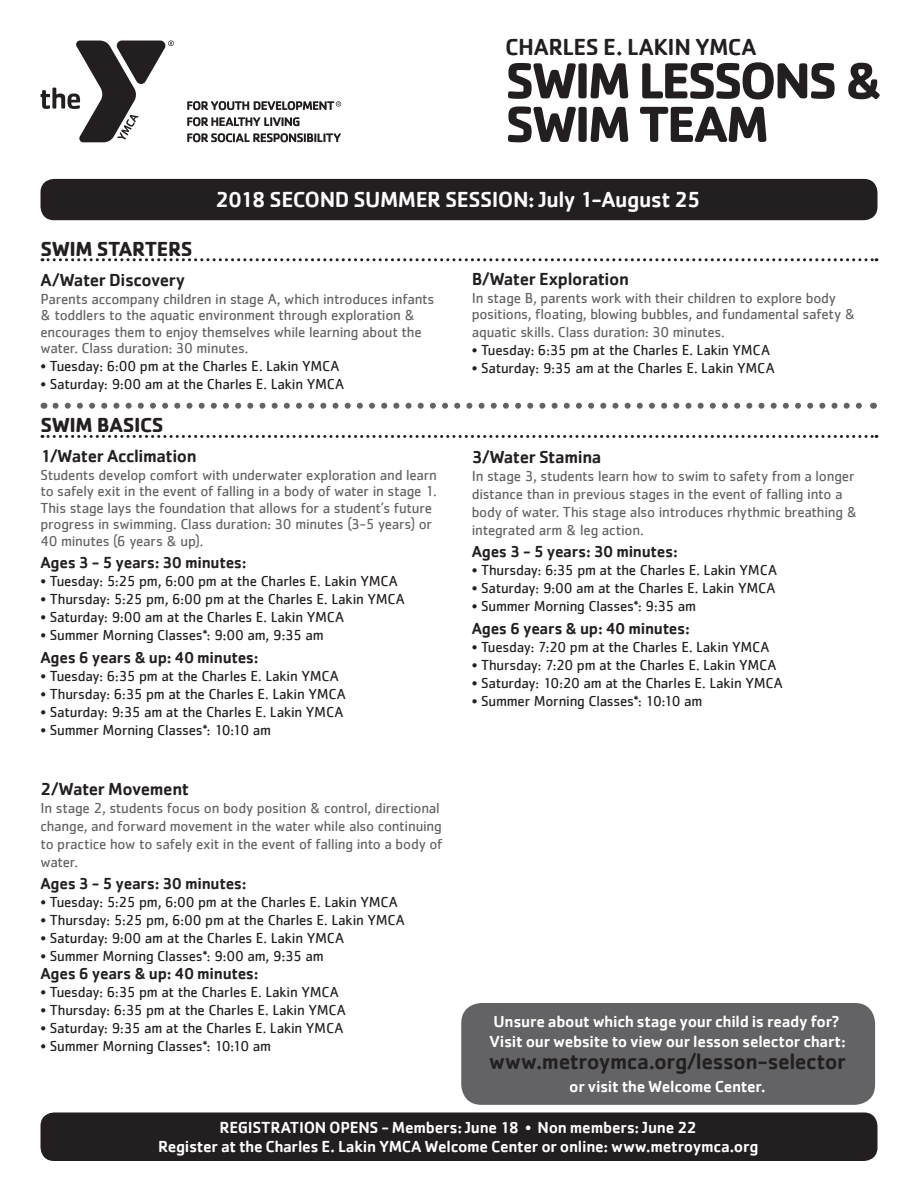
<style>
.page{position:relative;width:918px;height:1188px;background:#fff}
.page>*{position:absolute;margin:0;border:0;box-sizing:border-box;transform-origin:0 0}
.t1{font:700 52.5px/43.5px "Cachet";letter-spacing:-.055em;color:#231f20}
.t2{font:500 24px "Cachet";letter-spacing:-.015em;color:#231f20}
.t3{font:500 22.5px "Cachet";letter-spacing:-.02em;color:#fff}
.t4{font:500 22.5px "Cachet";letter-spacing:-.025em;color:#231f20}
.t5{font:700 21px "Cachet";letter-spacing:-.02em;color:#231f20}
.t6{font:500 18px "Cachet";letter-spacing:-.025em;color:#231f20}
.t7{font:500 16.5px/19.8px "Cachet";letter-spacing:-.015em;color:#fff;text-align:center}
.t8{font:500 16.5px "Cachet";letter-spacing:-.02em;color:#231f20}
.t9{font:15px "Cachet";letter-spacing:-.015em;color:#231f20}
.t10{font:15px/16.5px "Cachet";letter-spacing:-.015em;color:#636366}
.s1{font-weight:400}
</style>
<div class="page">
<svg style="left:41px;top:40px;width:133px;height:102px"></svg>
<svg style="left:187px;top:117px;width:113px;height:9px"></svg>
<svg style="left:187px;top:133px;width:154px;height:9px"></svg>
<svg style="left:187px;top:101px;width:154px;height:9px"></svg>
<div style="left:40px;top:1112px;width:838px;height:49px;background:#231f20;border-radius:14px"></div>
<div style="left:40px;top:179px;width:838px;height:41px;background:#231f20;border-radius:14px"></div>
<svg style="left:42px;top:258px;width:835px;height:3px"></svg>
<div style="left:461px;top:1003px;width:414px;height:102px;background:#636366;border-radius:20px"></div>
<svg style="left:56px;top:403px;width:806px;height:6px"></svg>
<svg style="left:42px;top:435px;width:835px;height:3px"></svg>
<h2 class="t2" style="left:505px;top:32px;width:253px">CHARLES E. LAKIN YMCA</h2>
<h1 class="t1" style="left:505px;top:57px;width:378px">SWIM LESSONS &amp;<br>SWIM TEAM</h1>
<h3 class="t3" style="left:216px;top:186px;width:487px">2018 SECOND SUMMER SESSION: July 1-August 25</h3>
<h3 class="t5" style="left:40px;top:235px;width:154px">SWIM STARTERS</h3>
<p class="t6" style="left:40px;top:268px;width:146px">A/Water Discovery</p>
<p class="t10" style="left:40px;top:290px;width:395px">Parents accompany children in stage A, which introduces infants &amp; toddlers to the aquatic environment through exploration &amp; encourages them to enjoy themselves while learning about the water. Class duration: 30 minutes.</p>
<p class="t9" style="left:40px;top:357px;width:301px">• Tuesday: 6:00 pm at the Charles E. Lakin YMCA</p>
<p class="t9" style="left:40px;top:375px;width:305px">• Saturday: 9:00 am at the Charles E. Lakin YMCA</p>
<h3 class="t5" style="left:40px;top:411px;width:125px">SWIM BASICS</h3>
<p class="t6" style="left:40px;top:445px;width:158px">1/Water Acclimation</p>
<p class="t10" style="left:40px;top:466px;width:398px">Students develop comfort with underwater exploration and learn to safely exit in the event of falling in a body of water in stage 1.<br>This stage lays the foundation that allows for a student’s future progress in swimming. Class duration: 30 minutes (3-5 years) or 40 minutes (6 years &amp; up).</p>
<p class="t8" style="left:40px;top:553px;width:208px">Ages 3 - 5 years: 30 minutes:</p>
<p class="t9" style="left:40px;top:572px;width:359px">• Tuesday: 5:25 pm, 6:00 pm at the Charles E. Lakin YMCA</p>
<p class="t9" style="left:40px;top:590px;width:366px">• Thursday: 5:25 pm, 6:00 pm at the Charles E. Lakin YMCA</p>
<p class="t9" style="left:40px;top:608px;width:305px">• Saturday: 9:00 am at the Charles E. Lakin YMCA</p>
<p class="t9" style="left:40px;top:626px;width:285px">• Summer Morning Classes*: 9:00 am, 9:35 am</p>
<p class="t8" style="left:40px;top:647px;width:220px">Ages 6 years &amp; up: 40 minutes:</p>
<p class="t9" style="left:40px;top:667px;width:300px">• Tuesday: 6:35 pm at the Charles E. Lakin YMCA</p>
<p class="t9" style="left:40px;top:685px;width:307px">• Thursday: 6:35 pm at the Charles E. Lakin YMCA</p>
<p class="t9" style="left:40px;top:703px;width:304px">• Saturday: 9:35 am at the Charles E. Lakin YMCA</p>
<p class="t9" style="left:40px;top:721px;width:232px">• Summer Morning Classes*: 10:10 am</p>
<p class="t6" style="left:40px;top:778px;width:150px">2/Water Movement</p>
<p class="t10" style="left:40px;top:798px;width:403px;line-height:18px">In stage 2, students focus on body position &amp; control, directional change, and forward movement in the water while also continuing to practice how to safely exit in the event of falling into a body of water.</p>
<p class="t8" style="left:40px;top:874px;width:208px">Ages 3 - 5 years: 30 minutes:</p>
<p class="t9" style="left:40px;top:893px;width:359px">• Tuesday: 5:25 pm, 6:00 pm at the Charles E. Lakin YMCA</p>
<p class="t9" style="left:40px;top:911px;width:366px">• Thursday: 5:25 pm, 6:00 pm at the Charles E. Lakin YMCA</p>
<p class="t9" style="left:40px;top:929px;width:305px">• Saturday: 9:00 am at the Charles E. Lakin YMCA</p>
<p class="t9" style="left:40px;top:947px;width:285px">• Summer Morning Classes*: 9:00 am, 9:35 am</p>
<p class="t8" style="left:40px;top:964px;width:220px">Ages 6 years &amp; up: 40 minutes:</p>
<p class="t9" style="left:40px;top:983px;width:300px">• Tuesday: 6:35 pm at the Charles E. Lakin YMCA</p>
<p class="t9" style="left:40px;top:1001px;width:307px">• Thursday: 6:35 pm at the Charles E. Lakin YMCA</p>
<p class="t9" style="left:40px;top:1019px;width:304px">• Saturday: 9:35 am at the Charles E. Lakin YMCA</p>
<p class="t9" style="left:40px;top:1037px;width:232px">• Summer Morning Classes*: 10:10 am</p>
<p class="t6" style="left:472px;top:268px;width:159px">B/Water Exploration</p>
<p class="t10" style="left:472px;top:289px;width:385px">In stage B, parents work with their children to explore body positions, floating, blowing bubbles, and fundamental safety &amp;</p>
<p class="t10" style="left:472px;top:324px;width:255px">aquatic skills. Class duration: 30 minutes.</p>
<p class="t9" style="left:472px;top:342px;width:300px">• Tuesday: 6:35 pm at the Charles E. Lakin YMCA</p>
<p class="t9" style="left:472px;top:360px;width:304px">• Saturday: 9:35 am at the Charles E. Lakin YMCA</p>
<p class="t6" style="left:472px;top:446px;width:131px">3/Water Stamina</p>
<p class="t10" style="left:472px;top:466px;width:387px;line-height:18px">In stage 3, students learn how to swim to safety from a longer distance than in previous stages in the event of falling into a body of water. This stage also introduces rhythmic breathing &amp; integrated arm &amp; leg action.</p>
<p class="t8" style="left:472px;top:541px;width:208px">Ages 3 - 5 years: 30 minutes:</p>
<p class="t9" style="left:472px;top:561px;width:307px">• Thursday: 6:35 pm at the Charles E. Lakin YMCA</p>
<p class="t9" style="left:472px;top:579px;width:305px">• Saturday: 9:00 am at the Charles E. Lakin YMCA</p>
<p class="t9" style="left:472px;top:597px;width:226px">• Summer Morning Classes*: 9:35 am</p>
<p class="t8" style="left:472px;top:618px;width:220px">Ages 6 years &amp; up: 40 minutes:</p>
<p class="t9" style="left:472px;top:638px;width:299px">• Tuesday: 7:20 pm at the Charles E. Lakin YMCA</p>
<p class="t9" style="left:472px;top:656px;width:306px">• Thursday: 7:20 pm at the Charles E. Lakin YMCA</p>
<p class="t9" style="left:472px;top:674px;width:313px">• Saturday: 10:20 am at the Charles E. Lakin YMCA</p>
<p class="t9" style="left:472px;top:692px;width:232px">• Summer Morning Classes*: 10:10 am</p>
<p class="t7" style="left:489px;top:1012px;width:358px;text-align:left">Unsure about which stage your child is ready for?<br>Visit our website to view our lesson selector chart:</p>
<h3 class="t4" style="left:489px;top:1048px;width:359px">www.metroymca.org/lesson-selector</h3>
<p class="t7" style="left:569px;top:1076px;width:198px">or visit the Welcome Center.</p>
<p class="t7" style="left:158px;top:1117px;width:602px">REGISTRATION OPENS - Members: June 18 <span class="s1">•</span> Non members: June 22<br>Register at the Charles E. Lakin YMCA Welcome Center or online: www.metroymca.org</p>
</div>
